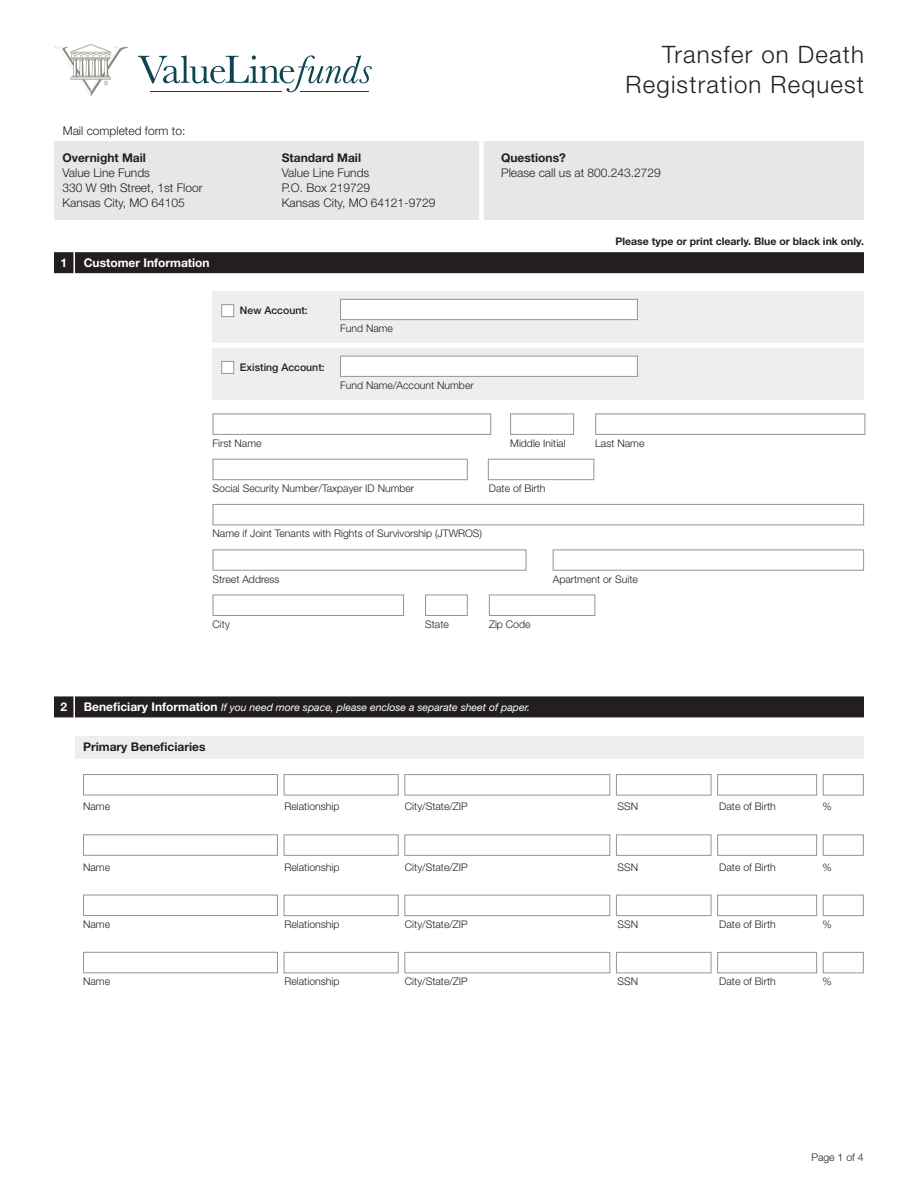
<style>
.page{position:relative;width:918px;height:1188px;background:#fff}
.page>*{position:absolute;margin:0;border:0;box-sizing:border-box;transform-origin:0 0}
.t1{font:300 24px/30px "Helvetica Neue LT Std";letter-spacing:.05em;color:#231f20;text-align:right}
.Mailing_Address{font:300 12px "Helvetica Neue LT Std";color:#231f20}
.Mailing_Address-2{font:700 12px "Helvetica Neue LT Std";color:#231f20}
.Section_Header{font:700 12px "Helvetica Neue LT Std";color:#fff}
.Body_Helvetica_Neue{font:700 12px "Helvetica Neue LT Std";color:#231f20}
.Body_Helvetica_Neue-2{font:300 10.5px "Helvetica Neue LT Std";color:#231f20}
.Section_Header-2{font:italic 10.5px "Helvetica Neue LT Std";color:#fff}
.t2{font:700 10.5px "Helvetica Neue LT Std";color:#231f20}
.Body_Helvetica_Neue-3{font:500 10.5px "Helvetica Neue LT Std";color:#231f20}
.s1{font-weight:700;font-style:normal;font-size:12px}
</style>
<div class="page">
<svg style="left:54px;top:44px;width:74px;height:52px"></svg>
<svg style="left:138px;top:55px;width:234px;height:37px"></svg>
<hr style="left:151px;top:91px;width:131px;height:1px;background:#0d4551">
<hr style="left:300px;top:91px;width:68px;height:1px;background:#0d4551">
<div style="left:75px;top:736px;width:789px;height:23px;background:#eeeeef"></div>
<div style="left:213px;top:348px;width:651px;height:51px;background:#eeeeef"></div>
<div style="left:213px;top:292px;width:651px;height:51px;background:#eeeeef"></div>
<div style="left:54px;top:252px;width:810px;height:21px;background:#231f20"></div>
<svg style="left:74px;top:252px;width:1px;height:21px"></svg>
<div style="left:222px;top:305px;width:12px;height:12px;background:#fff"></div>
<div style="left:221px;top:304px;width:13px;height:13px;border:1px solid #939598"></div>
<div style="left:340px;top:299px;width:298px;height:21px;background:#fff;border:1px solid #939598"></div>
<div style="left:222px;top:361px;width:12px;height:12px;background:#fff"></div>
<div style="left:221px;top:361px;width:13px;height:13px;border:1px solid #939598"></div>
<div style="left:340px;top:356px;width:298px;height:21px;background:#fff;border:1px solid #939598"></div>
<div style="left:213px;top:414px;width:278px;height:21px;border:1px solid #939598"></div>
<div style="left:510px;top:414px;width:64px;height:21px;border:1px solid #939598"></div>
<div style="left:595px;top:414px;width:270px;height:21px;border:1px solid #939598"></div>
<div style="left:213px;top:459px;width:255px;height:21px;border:1px solid #939598"></div>
<div style="left:213px;top:504px;width:651px;height:21px;border:1px solid #939598"></div>
<div style="left:213px;top:550px;width:313px;height:21px;border:1px solid #939598"></div>
<div style="left:553px;top:550px;width:311px;height:21px;border:1px solid #939598"></div>
<div style="left:213px;top:595px;width:191px;height:21px;border:1px solid #939598"></div>
<div style="left:425px;top:595px;width:43px;height:21px;border:1px solid #939598"></div>
<div style="left:489px;top:595px;width:106px;height:21px;border:1px solid #939598"></div>
<div style="left:54px;top:696px;width:810px;height:21px;background:#231f20"></div>
<svg style="left:74px;top:696px;width:1px;height:21px"></svg>
<div style="left:54px;top:141px;width:810px;height:79px;background:#e6e7e9"></div>
<div style="left:479px;top:138px;width:5px;height:84px;background:#fff"></div>
<div style="left:488px;top:459px;width:106px;height:21px;border:1px solid #939598"></div>
<div style="left:83px;top:774px;width:195px;height:21px;border:1px solid #939598"></div>
<div style="left:284px;top:774px;width:115px;height:21px;border:1px solid #939598"></div>
<div style="left:404px;top:774px;width:206px;height:21px;border:1px solid #939598"></div>
<div style="left:616px;top:774px;width:95px;height:21px;border:1px solid #939598"></div>
<div style="left:717px;top:774px;width:100px;height:21px;border:1px solid #939598"></div>
<div style="left:823px;top:774px;width:41px;height:21px;border:1px solid #939598"></div>
<div style="left:83px;top:834px;width:195px;height:22px;border:1px solid #939598"></div>
<div style="left:284px;top:834px;width:115px;height:22px;border:1px solid #939598"></div>
<div style="left:404px;top:834px;width:206px;height:22px;border:1px solid #939598"></div>
<div style="left:616px;top:834px;width:95px;height:22px;border:1px solid #939598"></div>
<div style="left:717px;top:834px;width:100px;height:22px;border:1px solid #939598"></div>
<div style="left:823px;top:834px;width:41px;height:22px;border:1px solid #939598"></div>
<div style="left:83px;top:895px;width:195px;height:21px;border:1px solid #939598"></div>
<div style="left:284px;top:895px;width:115px;height:21px;border:1px solid #939598"></div>
<div style="left:404px;top:895px;width:206px;height:21px;border:1px solid #939598"></div>
<div style="left:616px;top:895px;width:95px;height:21px;border:1px solid #939598"></div>
<div style="left:717px;top:895px;width:100px;height:21px;border:1px solid #939598"></div>
<div style="left:823px;top:895px;width:41px;height:21px;border:1px solid #939598"></div>
<div style="left:83px;top:952px;width:195px;height:21px;border:1px solid #939598"></div>
<div style="left:284px;top:952px;width:115px;height:21px;border:1px solid #939598"></div>
<div style="left:404px;top:952px;width:206px;height:21px;border:1px solid #939598"></div>
<div style="left:616px;top:952px;width:95px;height:21px;border:1px solid #939598"></div>
<div style="left:717px;top:952px;width:100px;height:21px;border:1px solid #939598"></div>
<div style="left:823px;top:952px;width:41px;height:21px;border:1px solid #939598"></div>
<p class="Mailing_Address" style="left:63px;top:123px;width:124px">Mail completed form to:</p>
<p class="Mailing_Address-2" style="left:63px;top:151px;width:85px">Overnight Mail</p>
<p class="Mailing_Address" style="left:63px;top:166px;width:89px">Value Line Funds</p>
<p class="Mailing_Address" style="left:63px;top:181px;width:142px">330 W 9th Street, 1st Floor</p>
<p class="Mailing_Address" style="left:63px;top:196px;width:124px">Kansas City, MO 64105</p>
<p class="Section_Header" style="left:60px;top:255px;width:8px">1</p>
<p class="Section_Header" style="left:84px;top:255px;width:127px">Customer Information</p>
<p class="Mailing_Address-2" style="left:282px;top:151px;width:81px">Standard Mail</p>
<p class="Mailing_Address" style="left:282px;top:166px;width:89px">Value Line Funds</p>
<p class="Mailing_Address" style="left:282px;top:181px;width:90px">P.O. Box 219729</p>
<p class="Mailing_Address" style="left:282px;top:196px;width:155px">Kansas City, MO 64121-9729</p>
<p class="Body_Helvetica_Neue-3" style="left:240px;top:304px;width:69px">New Account:</p>
<p class="Body_Helvetica_Neue-3" style="left:240px;top:361px;width:86px">Existing Account:</p>
<p class="Body_Helvetica_Neue-2" style="left:340px;top:322px;width:54px">Fund Name</p>
<p class="Body_Helvetica_Neue-2" style="left:340px;top:379px;width:135px">Fund Name/Account Number</p>
<h1 class="t1" style="left:626px;top:39px;width:240px">Transfer on Death<br>Registration Request</h1>
<p class="Mailing_Address-2" style="left:501px;top:151px;width:66px">Questions?</p>
<p class="Mailing_Address" style="left:501px;top:166px;width:161px">Please call us at 800.243.2729</p>
<p class="t2" style="left:616px;top:235px;width:250px">Please type or print clearly. Blue or black ink only.</p>
<p class="Body_Helvetica_Neue-2" style="left:213px;top:437px;width:51px">First Name</p>
<p class="Body_Helvetica_Neue-2" style="left:510px;top:437px;width:57px">Middle Initial</p>
<p class="Body_Helvetica_Neue-2" style="left:595px;top:437px;width:51px">Last Name</p>
<p class="Body_Helvetica_Neue-2" style="left:213px;top:482px;width:203px">Social Security Number/Taxpayer ID Number</p>
<p class="Body_Helvetica_Neue-2" style="left:489px;top:482px;width:58px">Date of Birth</p>
<p class="Body_Helvetica_Neue-2" style="left:213px;top:527px;width:271px">Name if Joint Tenants with Rights of Survivorship (JTWROS)</p>
<p class="Body_Helvetica_Neue-2" style="left:213px;top:572px;width:69px">Street Address</p>
<p class="Body_Helvetica_Neue-2" style="left:553px;top:572px;width:87px">Apartment or Suite</p>
<p class="Body_Helvetica_Neue-2" style="left:213px;top:618px;width:19px">City</p>
<p class="Body_Helvetica_Neue-2" style="left:425px;top:618px;width:25px">State</p>
<p class="Body_Helvetica_Neue-2" style="left:489px;top:618px;width:43px">Zip Code</p>
<p class="Section_Header" style="left:60px;top:699px;width:8px">2</p>
<p class="Section_Header-2" style="left:84px;top:701px;width:448px"><span class="s1">Beneficiary Information</span> If you need more space, please enclose a separate sheet of paper.</p>
<p class="Body_Helvetica_Neue" style="left:83px;top:740px;width:124px">Primary Beneficiaries</p>
<p class="Body_Helvetica_Neue-2" style="left:83px;top:800px;width:29px">Name</p>
<p class="Body_Helvetica_Neue-2" style="left:284px;top:800px;width:57px">Relationship</p>
<p class="Body_Helvetica_Neue-2" style="left:405px;top:800px;width:64px">City/State/ZIP</p>
<p class="Body_Helvetica_Neue-2" style="left:618px;top:800px;width:22px">SSN</p>
<p class="Body_Helvetica_Neue-2" style="left:719px;top:800px;width:58px">Date of Birth</p>
<p class="Body_Helvetica_Neue-2" style="left:823px;top:800px;width:11px">%</p>
<p class="Body_Helvetica_Neue-2" style="left:83px;top:861px;width:29px">Name</p>
<p class="Body_Helvetica_Neue-2" style="left:284px;top:861px;width:57px">Relationship</p>
<p class="Body_Helvetica_Neue-2" style="left:405px;top:861px;width:64px">City/State/ZIP</p>
<p class="Body_Helvetica_Neue-2" style="left:618px;top:861px;width:22px">SSN</p>
<p class="Body_Helvetica_Neue-2" style="left:719px;top:861px;width:58px">Date of Birth</p>
<p class="Body_Helvetica_Neue-2" style="left:823px;top:861px;width:11px">%</p>
<p class="Body_Helvetica_Neue-2" style="left:83px;top:918px;width:29px">Name</p>
<p class="Body_Helvetica_Neue-2" style="left:284px;top:918px;width:57px">Relationship</p>
<p class="Body_Helvetica_Neue-2" style="left:405px;top:918px;width:64px">City/State/ZIP</p>
<p class="Body_Helvetica_Neue-2" style="left:618px;top:918px;width:22px">SSN</p>
<p class="Body_Helvetica_Neue-2" style="left:719px;top:918px;width:58px">Date of Birth</p>
<p class="Body_Helvetica_Neue-2" style="left:823px;top:918px;width:11px">%</p>
<p class="Body_Helvetica_Neue-2" style="left:83px;top:975px;width:29px">Name</p>
<p class="Body_Helvetica_Neue-2" style="left:284px;top:975px;width:57px">Relationship</p>
<p class="Body_Helvetica_Neue-2" style="left:405px;top:975px;width:64px">City/State/ZIP</p>
<p class="Body_Helvetica_Neue-2" style="left:618px;top:975px;width:22px">SSN</p>
<p class="Body_Helvetica_Neue-2" style="left:719px;top:975px;width:58px">Date of Birth</p>
<p class="Body_Helvetica_Neue-2" style="left:823px;top:975px;width:11px">%</p>
<p class="Body_Helvetica_Neue-2" style="left:811px;top:1151px;width:54px">Page 1 of 4</p>
</div>
